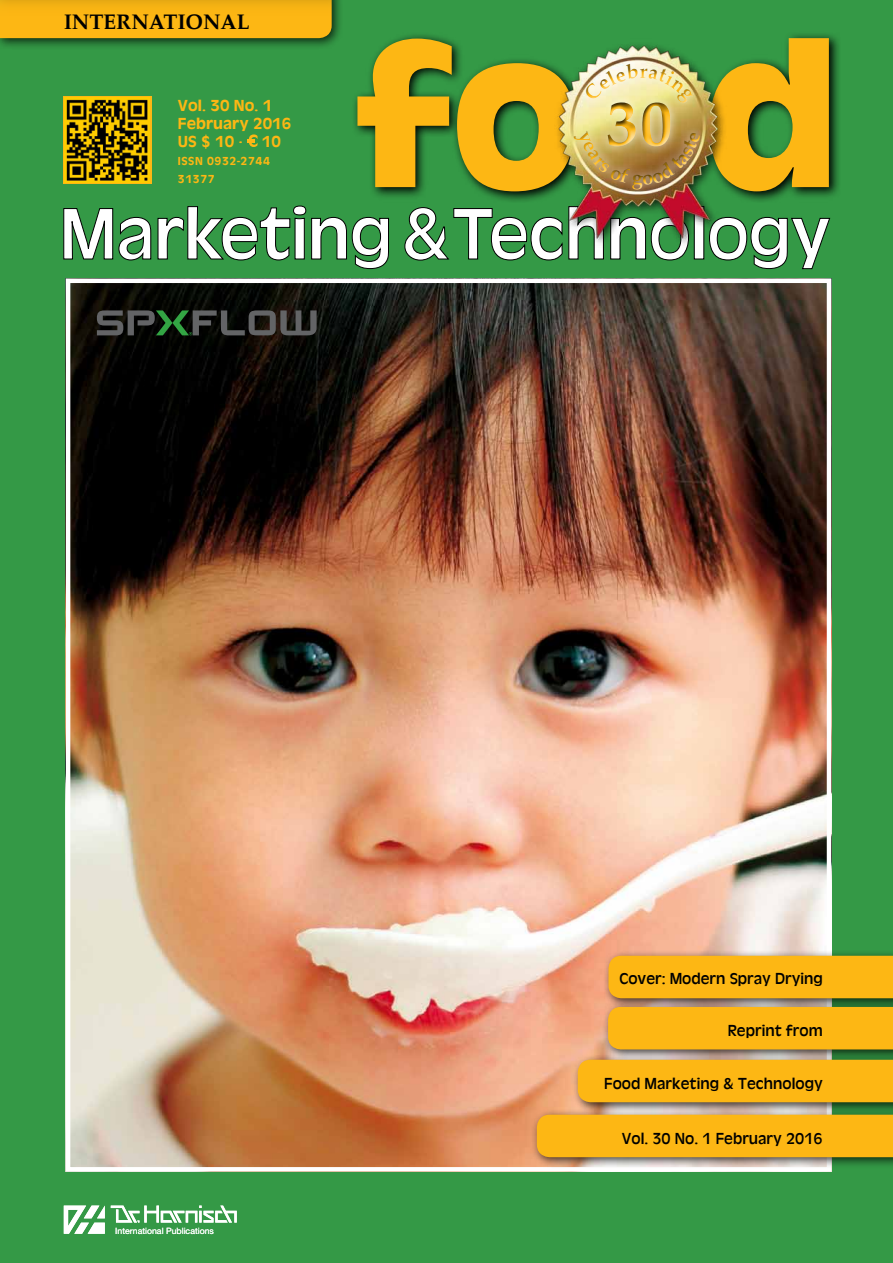
<style>
.page{position:relative;width:893px;height:1263px;background:#349946}
.page>*{position:absolute;margin:0;border:0;box-sizing:border-box;transform-origin:0 0}
.t1{font:700 64.8px "Palatino";color:#fdb714}
.t2{font:700 21px "Palatino";color:#000}
.t3{font:16.5px "Antique Olive";color:#000}
.t4{font:700 16.5px/18px "Antique Olive";letter-spacing:.005em;color:#fdb714}
.t5{font:700 12px/18px "Antique Olive";letter-spacing:.05em;color:#fdb714}
.t6{font:8.7px "Helvetica Neue";color:#fff}
</style>
<div class="page">
<div style="left:0;top:0;width:343px;height:50px;background:#000;opacity:.75"></div>
<svg style="left:0;top:0;width:63px;height:38px;background:#f9b413"></svg>
<img style="left:71px;top:284px;width:755px;height:882px">
<div style="left:66px;top:279px;width:765px;height:892px;border:4px solid #fff"></div>
<svg style="left:97px;top:310px;width:220px;height:25px;background:#303730"></svg>
<div style="left:602px;top:949px;width:291px;height:61px;background:#000;opacity:.75"></div>
<div style="left:608px;top:956px;width:285px;height:42px;background:#fdb714"></div>
<div style="left:530px;top:1108px;width:363px;height:61px;background:#000;opacity:.75"></div>
<div style="left:537px;top:1115px;width:356px;height:42px;background:#fdb714"></div>
<svg style="left:111px;top:1205px;width:126px;height:17px"></svg>
<svg style="left:64px;top:1205px;width:41px;height:29px"></svg>
<svg style="left:63px;top:0;width:768px;height:270px"></svg>
<svg style="left:351px;top:32px;width:488px;height:171px"></svg>
<svg style="left:357px;top:38px;width:472px;height:153px;fill:#fdb714"></svg>
<div style="left:63px;top:96px;width:88px;height:88px;background:#fc0"></div>
<img style="left:66px;top:99px;width:82px;height:82px">
<div style="left:602px;top:1000px;width:291px;height:61px;background:#000;opacity:.75"></div>
<div style="left:608px;top:1007px;width:285px;height:42px;background:#fdb714"></div>
<div style="left:571px;top:1053px;width:322px;height:61px;background:#000;opacity:.75"></div>
<div style="left:578px;top:1060px;width:315px;height:42px;background:#fdb714"></div>
<img style="left:531px;top:38px;width:209px;height:209px">
<div style="left:576px;top:54px;width:124px;height:57px;background:#fff;opacity:.75"></div>
<div style="left:580px;top:59px;width:121px;height:53px;background:#fff;opacity:.75"></div>
<div style="left:578px;top:56px;width:120px;height:49px;background:#000;opacity:.75"></div>
<div style="left:599px;top:94px;width:75px;height:56px;background:#000;opacity:.75"></div>
<div style="left:564px;top:121px;width:144px;height:76px;background:#349946"></div>
<div style="left:567px;top:126px;width:141px;height:73px;background:#fff;opacity:.75"></div>
<div style="left:565px;top:122px;width:142px;height:72px;background:#000;opacity:.75"></div>
<img style="left:583px;top:64px;width:111px;height:41px">
<img style="left:573px;top:131px;width:128px;height:59px">
<p class="t2" style="left:64px;top:4px;width:187px">INTERNATIONAL</p>
<p class="t4" style="left:178px;top:97px;width:115px">Vol. 30 No. 1<br>February 2016<br>US $ 10 · 10</p>
<p class="t5" style="left:178px;top:152px;width:93px">ISSN 0932-2744<br>31377</p>
<h1 class="t1" style="left:606px;top:68px;width:68px">30</h1>
<p class="t6" style="left:115px;top:1225px;width:100px">International Publications</p>
<p class="t3" style="left:619px;top:969px;width:205px">Cover: Modern Spray Drying</p>
<p class="t3" style="left:728px;top:1022px;width:96px">Reprint from</p>
<p class="t3" style="left:604px;top:1074px;width:220px">Food Marketing &amp; Technology</p>
<p class="t3" style="left:622px;top:1129px;width:202px">Vol. 30 No. 1 February 2016</p>
</div>
